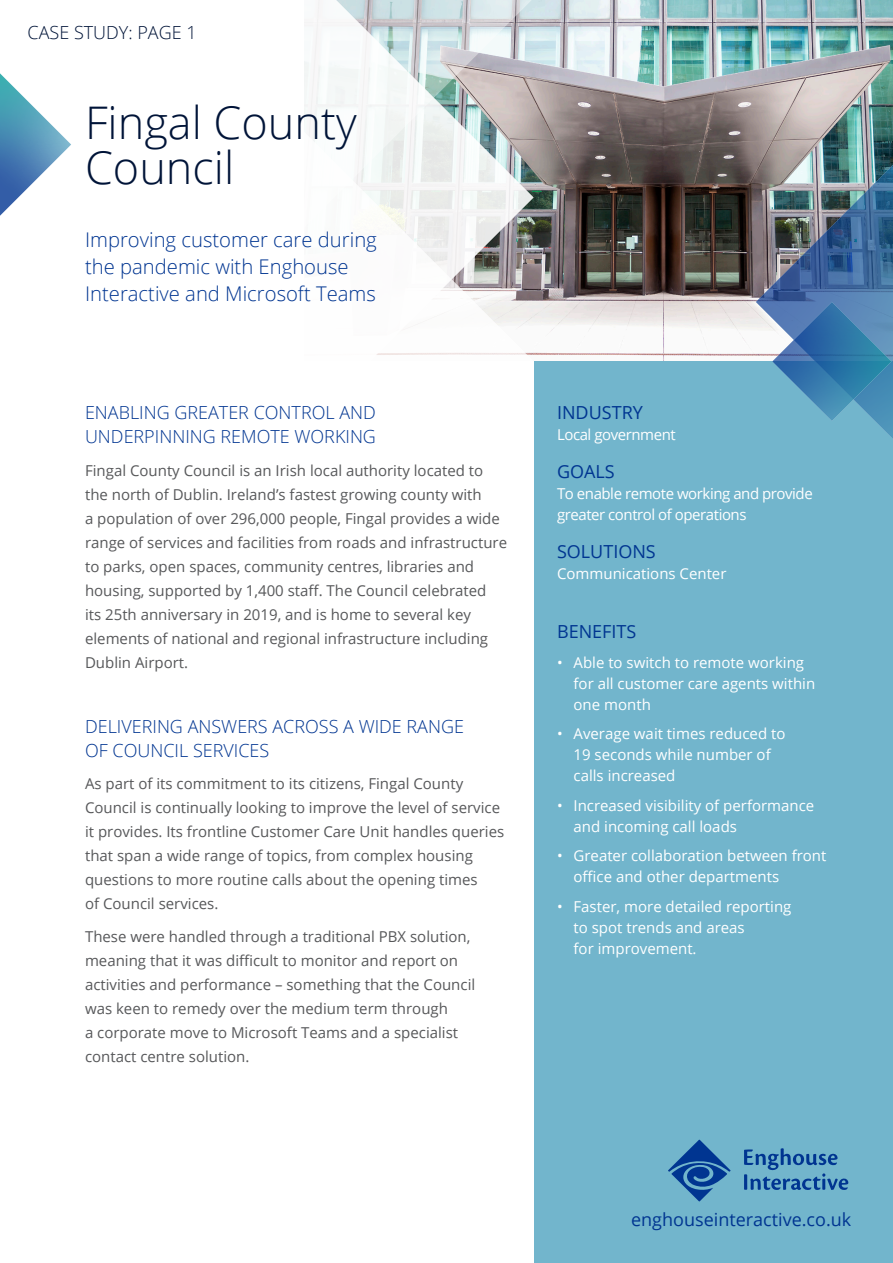
<style>
.page{position:relative;width:893px;height:1263px;background:#fff}
.page>*{position:absolute;margin:0;border:0;box-sizing:border-box;transform-origin:0 0}
.t1{font:300 45px/45px "Open Sans";color:#001438}
.t2{font:300 20.25px/27px "Open Sans";color:#003591}
.t3{font:300 18px/24px "Open Sans";color:#003591}
.t4{font:18px "Open Sans";color:#003591}
.t5{font:300 18px "Open Sans";color:#001438}
.t6{font:15px/24px "Open Sans";color:#57585a}
.t7{font:15px/21px "Open Sans";color:#fff}
.t8{font:15px/21px "Open Sans";letter-spacing:-.03em;color:#fff}
</style>
<div class="page">
<img style="left:534px;top:0;width:359px;height:361px">
<svg style="left:304px;top:0;width:230px;height:355px;fill:#f6f8f8"></svg>
<svg style="left:0;top:73px;width:71px;height:143px"></svg>
<div style="left:534px;top:361px;width:359px;height:902px;background:#72b5cc"></div>
<svg style="left:668px;top:1139px;width:63px;height:62px"></svg>
<svg style="left:744px;top:1148px;width:104px;height:42px"></svg>
<img style="left:756px;top:165px;width:137px;height:273px">
<p class="t5" style="left:28px;top:20px;width:171px">CASE STUDY: PAGE 1</p>
<p class="t1" style="left:85px;top:99px;width:273px">Fingal County<br>Council</p>
<p class="t2" style="left:85px;top:226px;width:293px">Improving customer care during the pandemic with Enghouse<br>Interactive and Microsoft Teams</p>
<p class="t3" style="left:85px;top:400px;width:292px">ENABLING GREATER CONTROL AND<br>UNDERPINNING REMOTE WORKING</p>
<p class="t6" style="left:85px;top:458px;width:424px">Fingal County Council is an Irish local authority located to the north of Dublin. Ireland’s fastest growing county with<br>a population of over 296,000 people, Fingal provides a wide range of services and facilities from roads and infrastructure to parks, open spaces, community centres, libraries and housing, supported by 1,400 staff. The Council celebrated<br>its 25th anniversary in 2019, and is home to several key elements of national and regional infrastructure including Dublin Airport.</p>
<p class="t3" style="left:85px;top:714px;width:380px">DELIVERING ANSWERS ACROSS A WIDE RANGE<br>OF COUNCIL SERVICES</p>
<p class="t6" style="left:85px;top:771px;width:421px">As part of its commitment to its citizens, Fingal County Council is continually looking to improve the level of service it provides. Its frontline Customer Care Unit handles queries that span a wide range of topics, from complex housing questions to more routine calls about the opening times<br>of Council services.</p>
<p class="t6" style="left:85px;top:924px;width:392px">These were handled through a traditional PBX solution, meaning that it was difficult to monitor and report on activities and performance – something that the Council was keen to remedy over the medium term through<br>a corporate move to Microsoft Teams and a specialist contact centre solution.</p>
<p class="t4" style="left:557px;top:400px;width:87px">INDUSTRY</p>
<p class="t8" style="left:557px;top:424px;width:120px">Local government</p>
<p class="t4" style="left:557px;top:459px;width:59px">GOALS</p>
<p class="t8" style="left:557px;top:483px;width:257px">To enable remote working and provide greater control of operations</p>
<p class="t4" style="left:557px;top:539px;width:100px">SOLUTIONS</p>
<p class="t7" style="left:557px;top:563px;width:171px">Communications Center</p>
<p class="t4" style="left:557px;top:619px;width:81px">BENEFITS</p>
<p class="t7" style="left:574px;top:652px;width:243px;text-indent:-16px">• Able to switch to remote working for all customer care agents within one month</p>
<p class="t7" style="left:574px;top:723px;width:213px;text-indent:-16px">• Average wait times reduced to<br>19 seconds while number of calls increased</p>
<p class="t7" style="left:574px;top:795px;width:242px;text-indent:-16px">• Increased visibility of performance and incoming call loads</p>
<p class="t7" style="left:574px;top:845px;width:254px;text-indent:-16px">• Greater collaboration between front office and other departments</p>
<p class="t7" style="left:574px;top:896px;width:219px;text-indent:-16px">• Faster, more detailed reporting to spot trends and areas<br>for improvement.</p>
<p class="t4" style="left:631px;top:1207px;width:222px">enghouseinteractive.co.uk</p>
</div>
